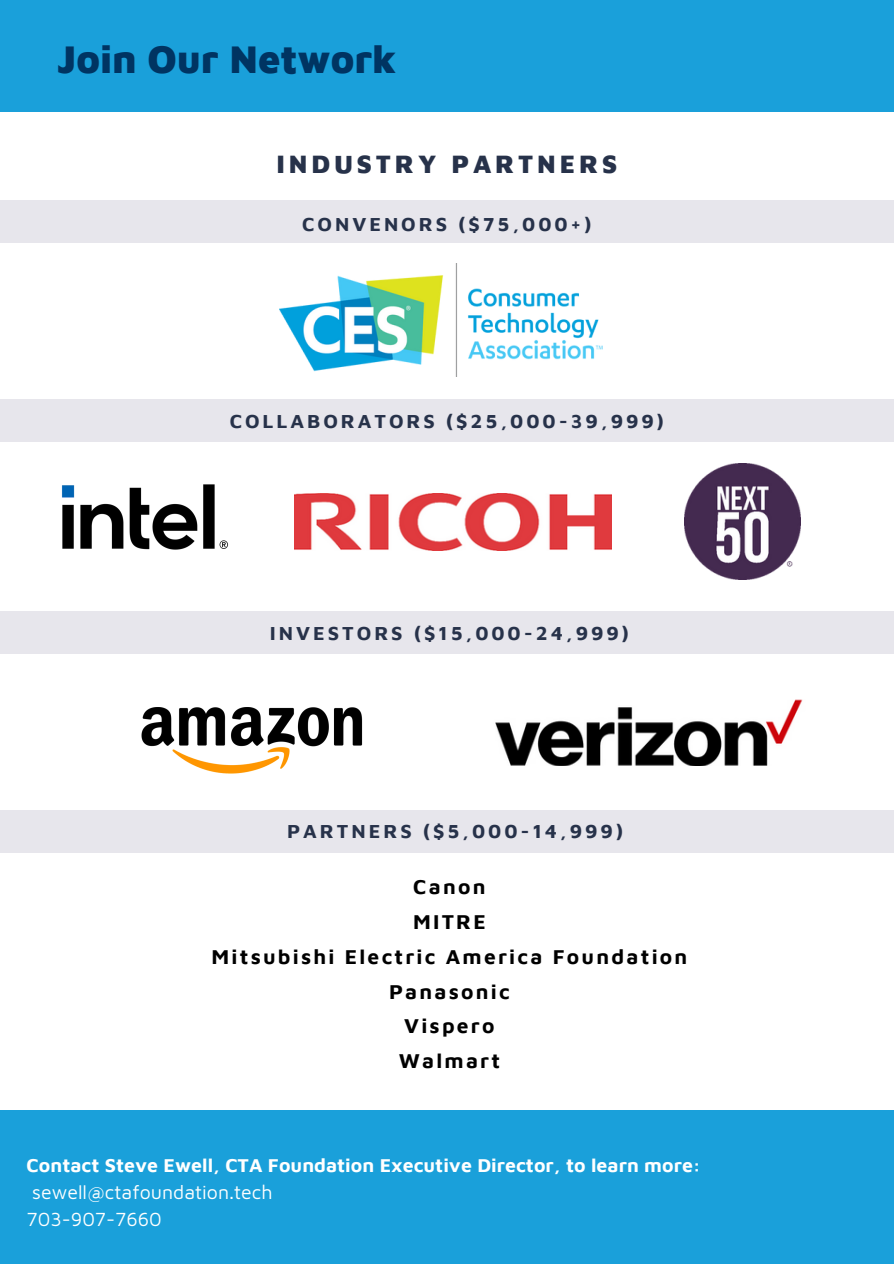
<style>
.page{position:relative;width:894px;height:1264px;background:#fff}
.page>*{position:absolute;margin:0;border:0;box-sizing:border-box;transform-origin:0 0}
.t1{font:900 39.45px "Maven Pro";color:#003462}
.t2{font:900 25.8px "Maven Pro";letter-spacing:.15em;color:#27324a}
.t3{font:700 21px/34.8px "Maven Pro";letter-spacing:.105em;color:#000;text-align:center}
.t4{font:700 19.8px "Maven Pro";letter-spacing:.15em;color:#27324a}
.t5{font:700 19.5px "Maven Pro";color:#fff}
.t6{font:19.5px "Maven Pro";color:#fff}
</style>
<div class="page">
<img style="left:495px;top:699px;width:308px;height:67px">
<img style="left:279px;top:264px;width:323px;height:112px">
<div style="left:0;top:810px;width:893px;height:42px;background:#e7e6ec"></div>
<div style="left:0;top:0;width:893px;height:112px;background:#1aa0da"></div>
<div style="left:0;top:200px;width:893px;height:42px;background:#e7e6ec"></div>
<div style="left:0;top:611px;width:893px;height:42px;background:#e7e6ec"></div>
<img style="left:61px;top:484px;width:167px;height:66px">
<div style="left:0;top:399px;width:893px;height:42px;background:#e7e6ec"></div>
<div style="left:0;top:1110px;width:893px;height:153px;background:#1aa0da"></div>
<img style="left:294px;top:493px;width:317px;height:57px">
<img style="left:684px;top:464px;width:115px;height:116px">
<img style="left:141px;top:707px;width:222px;height:66px">
<p class="t1" style="left:57px;top:35px;width:341px">Join Our Network</p>
<h3 class="t2" style="left:276px;top:148px;width:342px">INDUSTRY PARTNERS</h3>
<p class="t4" style="left:302px;top:212px;width:291px">CONVENORS ($75,000+)</p>
<h4 class="t4" style="left:230px;top:408px;width:435px">COLLABORATORS ($25,000-39,999)</h4>
<p class="t4" style="left:270px;top:620px;width:360px">INVESTORS ($15,000-24,999)</p>
<h3 class="t4" style="left:287px;top:819px;width:337px">PARTNERS ($5,000-14,999)</h3>
<h3 class="t3" style="left:211px;top:868px;width:477px">Canon<br>MITRE<br>Mitsubishi Electric America Foundation<br>Panasonic<br>Vispero<br>Walmart</h3>
<p class="t5" style="left:27px;top:1152px;width:675px">Contact Steve Ewell, CTA Foundation Executive Director, to learn more:</p>
<p class="t6" style="left:32px;top:1179px;width:242px">sewell@ctafoundation.tech</p>
<p class="t6" style="left:27px;top:1206px;width:136px">703-907-7660</p>
</div>
